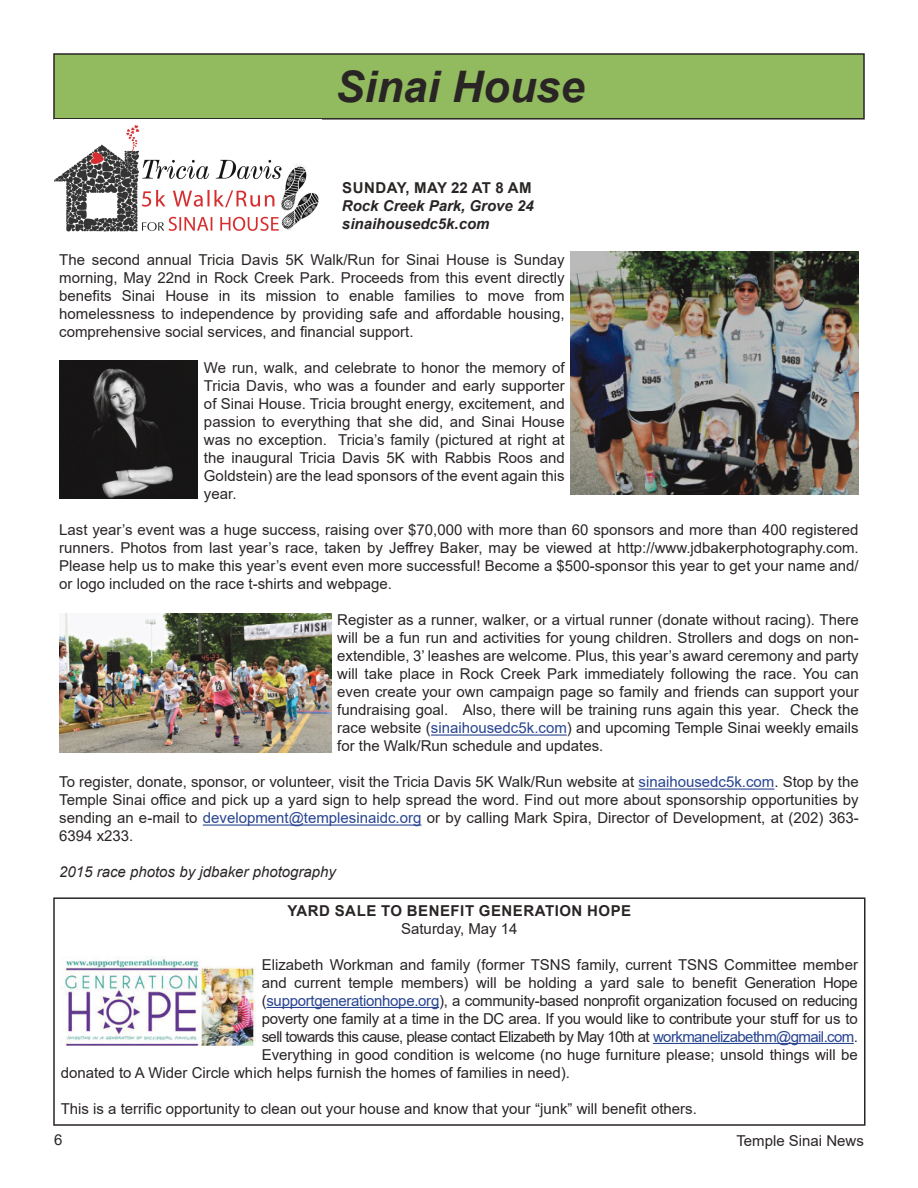
<style>
.page{position:relative;width:918px;height:1188px;background:#fff}
.page>*{position:absolute;margin:0;border:0;box-sizing:border-box;transform-origin:0 0}
.t1{font:italic 700 43.5px "Arial";color:#2a2525}
.t2{font:15px/18px "Arial";color:#2a2525;text-align:justify}
.t3{font:15px "Arial";letter-spacing:-.02em;color:#2a2525}
.t4{font:15px "Arial";letter-spacing:-.04em;color:#2a2525}
.t5{font:700 15px "Arial";letter-spacing:.035em;color:#2a2525}
.t6{font:italic 700 15px "Arial";color:#2a2525}
.t7{font:italic 15px "Arial";color:#2a2525}
.s1{color:#284491}
</style>
<div class="page">
<div style="left:54px;top:54px;width:810px;height:65px;background:#92ba5e"></div>
<div style="left:53px;top:53px;width:812px;height:67px;border:2px solid #2a2525"></div>
<hr style="left:431px;top:735px;width:136px;height:1px;background:#284491">
<hr style="left:639px;top:789px;width:135px;height:1px;background:#284491">
<hr style="left:203px;top:825px;width:219px;height:1px;background:#284491">
<img style="left:54px;top:125px;width:265px;height:107px">
<img style="left:59px;top:613px;width:272px;height:139px">
<img style="left:59px;top:360px;width:139px;height:138px">
<img style="left:571px;top:251px;width:288px;height:243px">
<hr style="left:266px;top:1007px;width:173px;height:1px;background:#284491">
<hr style="left:653px;top:1043px;width:201px;height:1px;background:#284491">
<div style="left:53px;top:897px;width:813px;height:229px;border:2px solid #2a2525"></div>
<img style="left:64px;top:956px;width:192px;height:89px">
<p class="t1" style="left:336px;top:58px;width:250px">Sinai House</p>
<p class="t5" style="left:342px;top:178px;width:191px">SUNDAY, MAY 22 AT 8 AM</p>
<p class="t6" style="left:342px;top:196px;width:193px">Rock Creek Park, Grove 24</p>
<p class="t6" style="left:342px;top:214px;width:149px">sinaihousedc5k.com</p>
<p class="t2" style="left:59px;top:251px;width:507px">The second annual Tricia Davis 5K Walk/Run for Sinai House is Sunday morning, May 22nd in Rock Creek Park. Proceeds from this event directly benefits Sinai House in its mission to enable families to move from homelessness to independence by providing safe and affordable housing, comprehensive social services, and financial support.</p>
<p class="t2" style="left:204px;top:359px;width:362px">We run, walk, and celebrate to honor the memory of Tricia Davis, who was a founder and early supporter of Sinai House. Tricia brought energy, excitement, and passion to everything that she did, and Sinai House was no exception. Tricia’s family (pictured at right at the inaugural Tricia Davis 5K with Rabbis Roos and Goldstein) are the lead sponsors of the event again this year.</p>
<p class="t2" style="left:59px;top:521px;width:801px">Last year’s event was a huge success, raising over $70,000 with more than 60 sponsors and more than 400 registered runners. Photos from last year’s race, taken by Jeffrey Baker, may be viewed at http://www.jdbakerphotography.com.<br>Please help us to make this year’s event even more successful! Become a $500-sponsor this year to get your name and/ or logo included on the race t-shirts and webpage.</p>
<p class="t2" style="left:337px;top:611px;width:523px">Register as a runner, walker, or a virtual runner (donate without racing). There will be a fun run and activities for young children. Strollers and dogs on non&shy;extendible, 3’ leashes are welcome. Plus, this year’s award ceremony and party will take place in Rock Creek Park immediately following the race. You can even create your own campaign page so family and friends can support your fundraising goal. Also, there will be training runs again this year. Check the race website (<span class="s1">sinaihousedc5k.com</span>) and upcoming Temple Sinai weekly emails for the Walk/Run schedule and updates.</p>
<p class="t2" style="left:59px;top:773px;width:801px">To register, donate, sponsor, or volunteer, visit the Tricia Davis 5K Walk/Run website at <span class="s1">sinaihousedc5k.com</span>. Stop by the Temple Sinai office and pick up a yard sign to help spread the word. Find out more about sponsorship opportunities by sending an e-mail to <span class="s1">development@templesinaidc.org</span> or by calling Mark Spira, Director of Development, at (202) 363- 6394 x233.</p>
<p class="t7" style="left:59px;top:863px;width:278px">2015 race photos by jdbaker photography</p>
<p class="t5" style="left:287px;top:900px;width:345px">YARD SALE TO BENEFIT GENERATION HOPE</p>
<p class="t2" style="left:401px;top:920px;width:118px">Saturday, May 14</p>
<p class="t2" style="left:262px;top:956px;width:598px">Elizabeth Workman and family (former TSNS family, current TSNS Committee member</p>
<p class="t2" style="left:262px;top:974px;width:598px">and current temple members) will be holding a yard sale to benefit Generation Hope</p>
<p class="t3" style="left:262px;top:990px;width:598px">(<span class="s1">supportgenerationhope.org</span>), a community-based nonprofit organization focused on reducing</p>
<p class="t3" style="left:262px;top:1008px;width:598px">poverty one family at a time in the DC area. If you would like to contribute your stuff for us to</p>
<p class="t4" style="left:262px;top:1026px;width:598px">sell towards this cause, please contact Elizabeth by May 10th at <span class="s1">workmanelizabethm@gmail.com</span>.</p>
<p class="t2" style="left:262px;top:1046px;width:598px">Everything in good condition is welcome (no huge furniture please; unsold things will be</p>
<p class="t2" style="left:61px;top:1064px;width:511px">donated to A Wider Circle which helps furnish the homes of families in need).</p>
<p class="t2" style="left:61px;top:1100px;width:638px">This is a terrific opportunity to clean out your house and know that your “junk” will benefit others.</p>
<p class="t2" style="left:54px;top:1131px;width:10px">6</p>
<p class="t2" style="left:736px;top:1132px;width:129px">Temple Sinai News</p>
</div>
